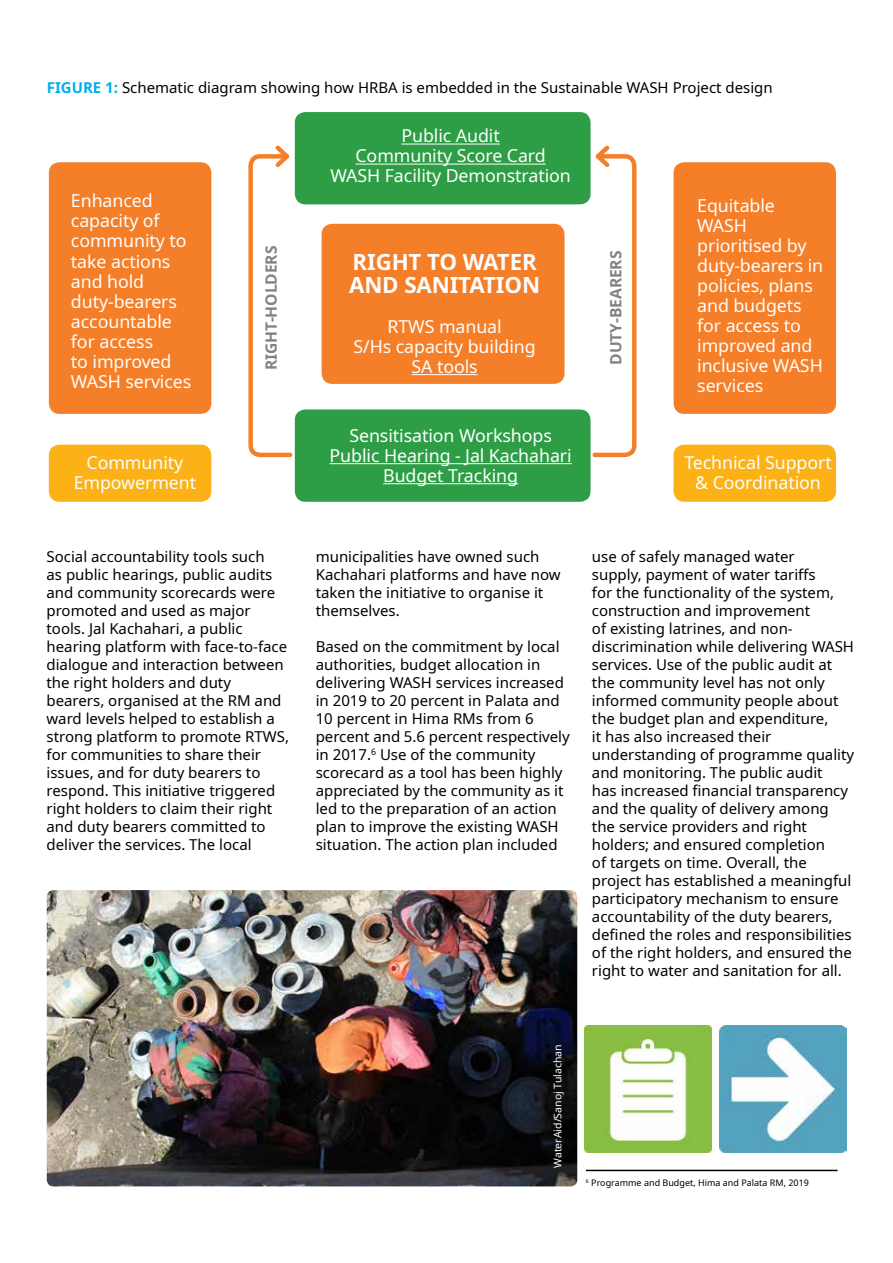
<style>
.page{position:relative;width:893px;height:1263px;background:#fff}
.page>*{position:absolute;margin:0;border:0;box-sizing:border-box;transform-origin:0 0}
.t1{font:700 22.2px/22.2px "Noto Sans";letter-spacing:-.005em;color:#fff}
.t2{font:17.85px/20.1px "Noto Sans";letter-spacing:-.005em;color:#fff;text-align:center}
.t3{font:700 15.6px "Noto Sans";letter-spacing:-.005em;color:#808285}
.t4{font:15px/18px "Noto Sans";color:#000}
.t5{font:10.5px "Noto Sans";color:#fff}
.t6{font:9px "Noto Sans";color:#000}
.s1{font-weight:700;color:#00aeef}
</style>
<div class="page">
<img style="left:585px;top:1026px;width:127px;height:127px">
<img style="left:719px;top:1026px;width:127px;height:127px">
<div style="left:295px;top:112px;width:296px;height:92px;background:#2e9e46;border-radius:11px"></div>
<div style="left:295px;top:409px;width:296px;height:93px;background:#2e9e46;border-radius:11px"></div>
<div style="left:322px;top:224px;width:242px;height:160px;background:#f57e29;border-radius:11px"></div>
<div style="left:49px;top:162px;width:162px;height:252px;background:#f57e29;border-radius:11px"></div>
<div style="left:49px;top:445px;width:162px;height:57px;background:#fcb116;border-radius:11px"></div>
<div style="left:674px;top:445px;width:162px;height:57px;background:#fcb116;border-radius:11px"></div>
<div style="left:674px;top:162px;width:162px;height:252px;background:#f57e29;border-radius:11px"></div>
<svg style="left:248px;top:142px;width:47px;height:317px"></svg>
<svg style="left:590px;top:142px;width:47px;height:317px"></svg>
<hr style="left:401px;top:144px;width:99px;height:1px;background:#fff">
<hr style="left:355px;top:164px;width:191px;height:1px;background:#fff">
<hr style="left:330px;top:463px;width:242px;height:1px;background:#fff">
<hr style="left:383px;top:483px;width:135px;height:1px;background:#fff">
<hr style="left:411px;top:374px;width:67px;height:1px;background:#fff">
<img style="left:47px;top:890px;width:530px;height:296px">
<hr style="left:586px;top:1170px;width:251px;height:1px;background:#000">
<p class="t4" style="left:47px;top:78px;width:727px"><span class="s1">FIGURE 1:</span> Schematic diagram showing how HRBA is embedded in the Sustainable WASH Project design</p>
<p class="t2" style="left:330px;top:126px;width:242px">Public Audit<br>Community Score Card<br>WASH Facility Demonstration</p>
<p class="t2" style="left:71px;top:191px;width:122px;text-align:left">Enhanced capacity of community to take actions and hold duty-bearers accountable for access<br>to improved<br>WASH services</p>
<p class="t2" style="left:697px;top:196px;width:128px;text-align:left">Equitable<br>WASH prioritised by duty-bearers in policies, plans and budgets for access to improved and inclusive WASH services</p>
<p class="t3" style="left:260px;top:370px;width:126px;rotate:-90deg">RIGHT-HOLDERS</p>
<p class="t3" style="left:605px;top:365px;width:116px;rotate:-90deg">DUTY-BEARERS</p>
<h1 class="t1" style="left:349px;top:252px;width:193px">RIGHT TO WATER<br>AND SANITATION</h1>
<p class="t2" style="left:353px;top:317px;width:184px">RTWS manual<br>S/Hs capacity building</p>
<p class="t2" style="left:411px;top:357px;width:68px">SA tools</p>
<p class="t2" style="left:74px;top:452px;width:124px">Community<br>Empowerment</p>
<p class="t4" style="left:47px;top:548px;width:244px">Social accountability tools such<br>as public hearings, public audits and community scorecards were promoted and used as major tools. Jal Kachahari, a public hearing platform with face-to-face dialogue and interaction between the right holders and duty bearers, organised at the RM and ward levels helped to establish a strong platform to promote RTWS, for communities to share their issues, and for duty bearers to respond. This initiative triggered right holders to claim their right and duty bearers committed to deliver the services. The local</p>
<p class="t2" style="left:330px;top:426px;width:244px">Sensitisation Workshops<br>Public Hearing - Jal Kachahari<br>Budget Tracking</p>
<p class="t2" style="left:684px;top:452px;width:149px">Technical Support &amp; Coordination</p>
<p class="t4" style="left:316px;top:548px;width:247px">municipalities have owned such<br>Kachahari platforms and have now taken the initiative to organise it themselves.</p>
<p class="t4" style="left:316px;top:638px;width:256px">Based on the commitment by local authorities, budget allocation in delivering WASH services increased in 2019 to 20 percent in Palata and 10 percent in Hima RMs from 6 percent and 5.6 percent respectively in 2017.<sup>6</sup> Use of the community scorecard as a tool has been highly appreciated by the community as it led to the preparation of an action plan to improve the existing WASH situation. The action plan included</p>
<p class="t4" style="left:592px;top:548px;width:264px">use of safely managed water<br>supply, payment of water tariffs<br>for the functionality of the system, construction and improvement<br>of existing latrines, and non&shy;discrimination while delivering WASH services. Use of the public audit at the community level has not only informed community people about the budget plan and expenditure,<br>it has also increased their understanding of programme quality and monitoring. The public audit<br>has increased financial transparency and the quality of delivery among the service providers and right holders; and ensured completion<br>of targets on time. Overall, the project has established a meaningful participatory mechanism to ensure accountability of the duty bearers, defined the roles and responsibilities of the right holders, and ensured the right to water and sanitation for all.</p>
<p class="t5" style="left:550px;top:1168px;width:125px;rotate:-90deg">WaterAid/Sanoj Tulachan</p>
<p class="t6" style="left:586px;top:1177px;width:225px"><sup>6</sup> Programme and Budget, Hima and Palata RM, 2019</p>
</div>
